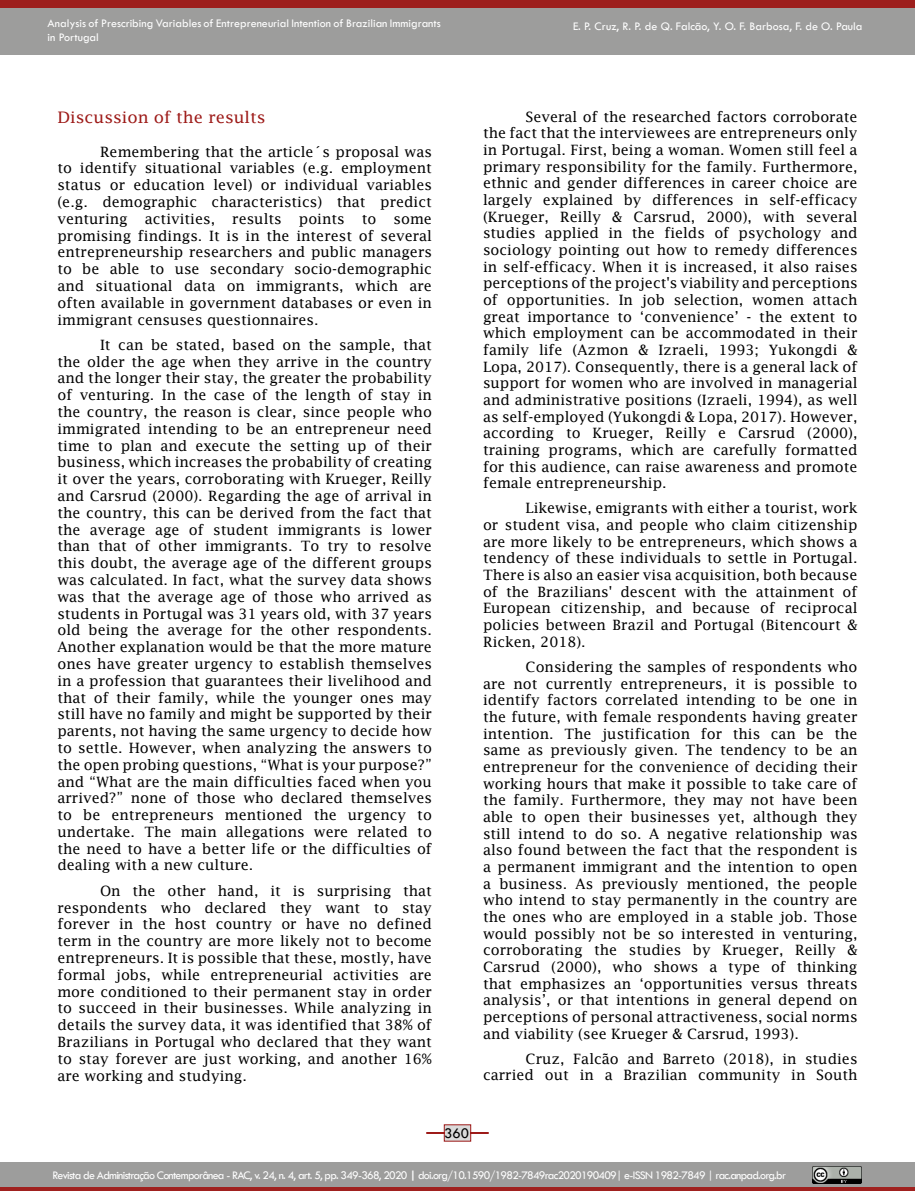
<style>
.page{position:relative;width:915px;height:1191px;background:#fff}
.page>*{position:absolute;margin:0;border:0;box-sizing:border-box;transform-origin:0 0}
.t1{font:15.9px "Lucida Fax";color:#9d1a18;scale:1.04 1}
.t2{font:15px "Tw Cen";color:#000}
.t3{font:14.25px/16.6px "Lucida Fax";color:#000;text-align:justify}
.t4{font:12px "Tw Cen";letter-spacing:-.06em;color:#fff}
.t5{font:12px "Tw Cen";color:#fff}
.s1{font-weight:700}
</style>
<div class="page">
<svg style="left:426px;top:1124px;width:63px;height:18px"></svg>
<div style="left:0;top:1162px;width:914px;height:25px;background:#9d9d9c"></div>
<hr style="left:0;top:1187px;width:914px;height:4px;background:#a0211f">
<img style="left:812px;top:1166px;width:48px;height:17px">
<div style="left:0;top:0;width:914px;height:54px;background:#9d9d9c"></div>
<div style="left:0;top:0;width:914px;height:7px;background:#9d1a18"></div>
<p class="t5" style="left:48px;top:16px;width:394px">Analysis of Prescribing Variables of Entrepreneurial Intention of Brazilian Immigrants</p>
<p class="t5" style="left:572px;top:19px;width:291px">E. P. Cruz, R. P. de Q. Falcão, Y. O. F. Barbosa, F. de O. Paula</p>
<p class="t5" style="left:48px;top:30px;width:52px">in Portugal</p>
<p class="t1" style="left:57px;top:108px;width:201px">Discussion of the results</p>
<p class="t3" style="left:57px;top:143px;width:376px;text-indent:43px">Remembering that the article´s proposal was to identify situational variables (e.g. employment status or education level) or individual variables (e.g. demographic characteristics) that predict venturing activities, results points to some promising findings. It is in the interest of several entrepreneurship researchers and public managers to be able to use secondary socio-demographic and situational data on immigrants, which are often available in government databases or even in immigrant censuses questionnaires.</p>
<p class="t3" style="left:57px;top:336px;width:376px;text-indent:43px">It can be stated, based on the sample, that the older the age when they arrive in the country and the longer their stay, the greater the probability of venturing. In the case of the length of stay in the country, the reason is clear, since people who immigrated intending to be an entrepreneur need time to plan and execute the setting up of their business, which increases the probability of creating it over the years, corroborating with Krueger, Reilly and Carsrud (2000). Regarding the age of arrival in the country, this can be derived from the fact that the average age of student immigrants is lower than that of other immigrants. To try to resolve this doubt, the average age of the different groups was calculated. In fact, what the survey data shows was that the average age of those who arrived as students in Portugal was 31 years old, with 37 years old being the average for the other respondents.<br>Another explanation would be that the more mature ones have greater urgency to establish themselves in a profession that guarantees their livelihood and that of their family, while the younger ones may still have no family and might be supported by their parents, not having the same urgency to decide how to settle. However, when analyzing the answers to the open probing questions, “What is your purpose?” and “What are the main difficulties faced when you arrived?” none of those who declared themselves to be entrepreneurs mentioned the urgency to undertake. The main allegations were related to the need to have a better life or the difficulties of dealing with a new culture.</p>
<p class="t3" style="left:57px;top:882px;width:376px;text-indent:43px">On the other hand, it is surprising that respondents who declared they want to stay forever in the host country or have no defined term in the country are more likely not to become entrepreneurs. It is possible that these, mostly, have formal jobs, while entrepreneurial activities are more conditioned to their permanent stay in order to succeed in their businesses. While analyzing in details the survey data, it was identified that 38% of Brazilians in Portugal who declared that they want to stay forever are just working, and another 16% are working and studying.</p>
<p class="t3" style="left:483px;top:108px;width:376px;text-indent:43px">Several of the researched factors corroborate the fact that the interviewees are entrepreneurs only in Portugal. First, being a woman. Women still feel a primary responsibility for the family. Furthermore, ethnic and gender differences in career choice are largely explained by differences in self-efficacy (Krueger, Reilly &amp; Carsrud, 2000), with several studies applied in the fields of psychology and sociology pointing out how to remedy differences in self-efficacy. When it is increased, it also raises perceptions of the project's viability and perceptions of opportunities. In job selection, women attach great importance to ‘convenience’ - the extent to which employment can be accommodated in their family life (Azmon &amp; Izraeli, 1993; Yukongdi &amp; Lopa, 2017). Consequently, there is a general lack of support for women who are involved in managerial and administrative positions (Izraeli, 1994), as well as self-employed (Yukongdi &amp; Lopa, 2017). However, according to Krueger, Reilly e Carsrud (2000), training programs, which are carefully formatted for this audience, can raise awareness and promote female entrepreneurship.</p>
<p class="t3" style="left:483px;top:500px;width:376px;text-indent:43px">Likewise, emigrants with either a tourist, work or student visa, and people who claim citizenship are more likely to be entrepreneurs, which shows a tendency of these individuals to settle in Portugal.<br>There is also an easier visa acquisition, both because of the Brazilians' descent with the attainment of European citizenship, and because of reciprocal policies between Brazil and Portugal (Bitencourt &amp; Ricken, 2018).</p>
<p class="t3" style="left:483px;top:658px;width:376px;text-indent:43px">Considering the samples of respondents who are not currently entrepreneurs, it is possible to identify factors correlated intending to be one in the future, with female respondents having greater intention. The justification for this can be the same as previously given. The tendency to be an entrepreneur for the convenience of deciding their working hours that make it possible to take care of the family. Furthermore, they may not have been able to open their businesses yet, although they still intend to do so. A negative relationship was also found between the fact that the respondent is a permanent immigrant and the intention to open a business. As previously mentioned, the people who intend to stay permanently in the country are the ones who are employed in a stable job. Those would possibly not be so interested in venturing, corroborating the studies by Krueger, Reilly &amp; Carsrud (2000), who shows a type of thinking that emphasizes an ‘opportunities versus threats analysis’, or that intentions in general depend on perceptions of personal attractiveness, social norms and viability (see Krueger &amp; Carsrud, 1993).</p>
<p class="t3" style="left:483px;top:1050px;width:376px;text-align:right">Cruz, Falcão and Barreto (2018), in studies carried out in a Brazilian community in South</p>
<p class="t2" style="left:444px;top:1123px;width:26px">360</p>
<p class="t4" style="left:53px;top:1167px;width:734px">Revista de Administração Contemporânea - RAC, v. 24, n. 4, art. 5, pp. 349-368, 2020 <span class="s1">|</span> doi.org/10.1590/1982-7849rac2020190409| e-ISSN 1982-7849 | rac.anpad.org.br</p>
</div>
